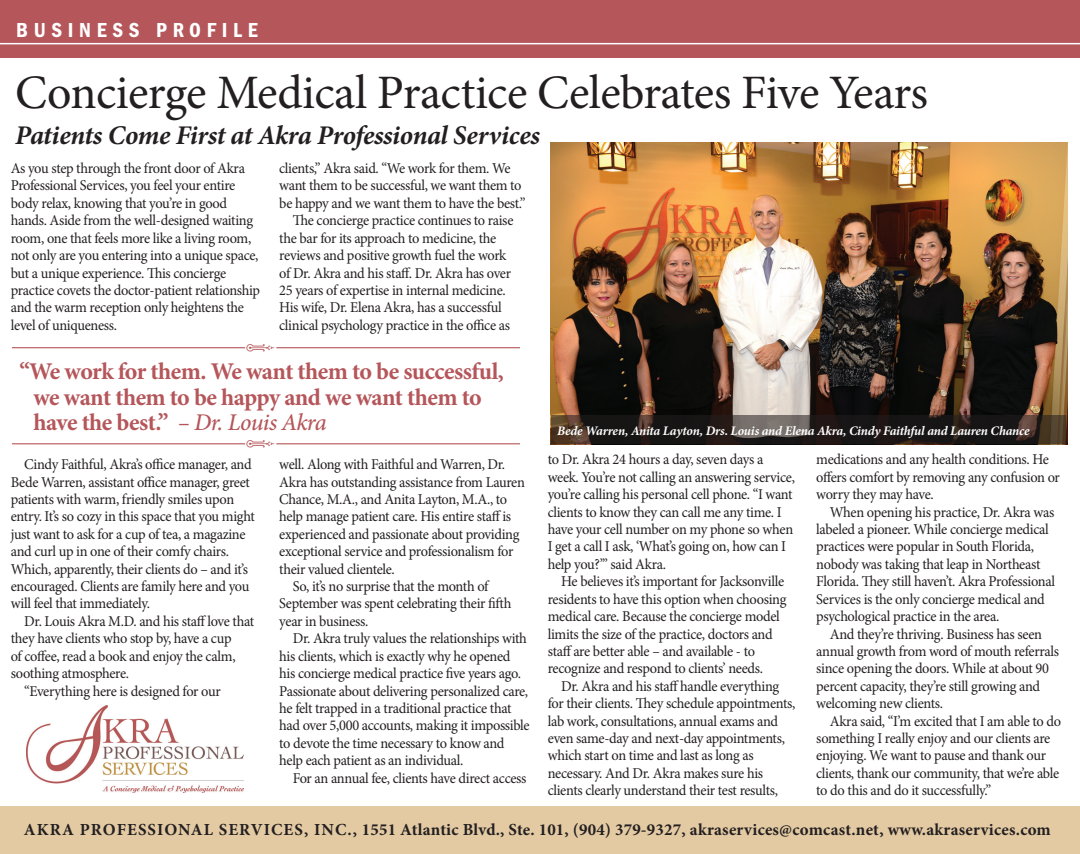
<style>
.page{position:relative;width:1080px;height:854px;background:#fff}
.page>*{position:absolute;margin:0;border:0;box-sizing:border-box;transform-origin:0 0}
.t1{font:48px "Minion Pro";letter-spacing:-.01em;color:#231f20}
.t2{font:italic 700 27px "Minion Pro";letter-spacing:-.015em;color:#231f20}
.t3{font:700 24px/25.5px "Minion Pro";letter-spacing:-.025em;color:#b5565a}
.t4{font:600 condensed 21px "Franklin Gothic";letter-spacing:.27em;color:#fff}
.t5{font:700 16.8px "Minion Pro";letter-spacing:.015em;color:#231f20}
.t6{font:15px/17.4px "Minion Pro";letter-spacing:-.02em;color:#231f20;scale:.96 1}
.t7{font:italic 700 13.05px "Minion Pro";letter-spacing:-.015em;color:#fff}
.s1{font-weight:500;font-style:italic}
</style>
<div class="page">
<div style="left:0;top:0;width:1080px;height:57px;background:#b5565a"></div>
<hr style="left:0;top:43px;width:1080px;height:1px;background:#fff">
<img style="left:551px;top:142px;width:516px;height:302px">
<div style="left:0;top:806px;width:1080px;height:47px;background:#e3caa3"></div>
<img style="left:26px;top:705px;width:218px;height:87px">
<hr style="left:12px;top:347px;width:233px;height:1px;background:#b5565a">
<hr style="left:276px;top:347px;width:244px;height:1px;background:#b5565a">
<hr style="left:12px;top:443px;width:233px;height:1px;background:#b5565a">
<hr style="left:276px;top:443px;width:244px;height:1px;background:#b5565a">
<svg style="left:552px;top:415px;width:514px;height:28px;background:#2e2623"></svg>
<h3 class="t4" style="left:16px;top:18px;width:243px">BUSINESS PROFILE</h3>
<h1 class="t1" style="left:15px;top:61px;width:914px">Concierge Medical Practice Celebrates Five Years</h1>
<h2 class="t2" style="left:15px;top:116px;width:526px">Patients Come First at Akra Professional Services</h2>
<p class="t6" style="left:11px;top:159px;width:261px">As you step through the front door of Akra Professional Services, you feel your entire body relax, knowing that you’re in good hands. Aside from the well-designed waiting room, one that feels more like a living room, not only are you entering into a unique space, but a unique experience. This concierge practice covets the doctor-patient relationship and the warm reception only heightens the level of uniqueness.</p>
<p class="t6" style="left:279px;top:159px;width:242px">clients,” Akra said. “We work for them. We</p>
<p class="t6" style="left:279px;top:177px;width:254px">want them to be successful, we want them to</p>
<p class="t6" style="left:279px;top:194px;width:258px">be happy and we want them to have the best.”</p>
<p class="t6" style="left:293px;top:212px;width:231px">The concierge practice continues to raise</p>
<p class="t6" style="left:279px;top:229px;width:228px">the bar for its approach to medicine, the</p>
<p class="t6" style="left:279px;top:246px;width:238px">reviews and positive growth fuel the work</p>
<p class="t6" style="left:279px;top:264px;width:243px">of Dr. Akra and his staff. Dr. Akra has over</p>
<p class="t6" style="left:279px;top:281px;width:237px">25 years of expertise in internal medicine.</p>
<p class="t6" style="left:279px;top:299px;width:233px">His wife, Dr. Elena Akra, has a successful</p>
<p class="t6" style="left:279px;top:316px;width:242px">clinical psychology practice in the office as</p>
<h3 class="t3" style="left:33px;top:358px;width:472px;text-indent:-14px">“We work for them. We want them to be successful, we want them to be happy and we want them to have the best.” <span class="s1">– Dr. Louis Akra</span></h3>
<p class="t7" style="left:557px;top:421px;width:474px">Bede Warren, Anita Layton, Drs. Louis and Elena Akra, Cindy Faithful and Lauren Chance</p>
<p class="t6" style="left:816px;top:450px;width:255px">medications and any health conditions. He offers comfort by removing any confusion or worry they may have.</p>
<p class="t6" style="left:816px;top:503px;width:250px;text-indent:13px">When opening his practice, Dr. Akra was labeled a pioneer. While concierge medical practices were popular in South Florida, nobody was taking that leap in Northeast Florida. They still haven’t. Akra Professional Services is the only concierge medical and psychological practice in the area.</p>
<p class="t6" style="left:816px;top:624px;width:255px;text-indent:13px">And they’re thriving. Business has seen annual growth from word of mouth referrals since opening the doors. While at about 90 percent capacity, they’re still growing and welcoming new clients.</p>
<p class="t6" style="left:816px;top:711px;width:256px;text-indent:13px">Akra said, “I’m excited that I am able to do something I really enjoy and our clients are enjoying. We want to pause and thank our clients, thank our community, that we’re able to do this and do it successfully.”</p>
<p class="t5" style="left:24px;top:817px;width:1029px">AKRA PROFESSIONAL SERVICES, INC., 1551 Atlantic Blvd., Ste. 101, (904) 379-9327, akraservices@comcast.net, www.akraservices.com</p>
<p class="t6" style="left:548px;top:450px;width:259px">to Dr. Akra 24 hours a day, seven days a week. You’re not calling an answering service, you’re calling his personal cell phone. “I want clients to know they can call me any time. I have your cell number on my phone so when I get a call I ask, ‘What’s going on, how can I help you?’” said Akra.</p>
<p class="t6" style="left:548px;top:572px;width:250px;text-indent:13px">He believes it’s important for Jacksonville residents to have this option when choosing medical care. Because the concierge model limits the size of the practice, doctors and staff are better able – and available - to recognize and respond to clients’ needs.</p>
<p class="t6" style="left:548px;top:677px;width:259px;text-indent:13px">Dr. Akra and his staff handle everything for their clients. They schedule appointments, lab work, consultations, annual exams and even same-day and next-day appointments, which start on time and last as long as necessary. And Dr. Akra makes sure his clients clearly understand their test results,</p>
<p class="t6" style="left:11px;top:455px;width:256px;text-indent:13px">Cindy Faithful, Akra’s office manager, and Bede Warren, assistant office manager, greet patients with warm, friendly smiles upon entry. It’s so cozy in this space that you might just want to ask for a cup of tea, a magazine and curl up in one of their comfy chairs.<br>Which, apparently, their clients do – and it’s encouraged. Clients are family here and you will feel that immediately.</p>
<p class="t6" style="left:24px;top:612px;width:241px">Dr. Louis Akra M.D. and his staff love that</p>
<p class="t6" style="left:11px;top:629px;width:231px">they have clients who stop by, have a cup</p>
<p class="t6" style="left:11px;top:647px;width:236px">of coffee, read a book and enjoy the calm,</p>
<p class="t6" style="left:11px;top:664px;width:125px">soothing atmosphere.</p>
<p class="t6" style="left:24px;top:681px;width:206px">“Everything here is designed for our</p>
<p class="t6" style="left:279px;top:455px;width:237px">well. Along with Faithful and Warren, Dr.</p>
<p class="t6" style="left:279px;top:473px;width:257px">Akra has outstanding assistance from Lauren</p>
<p class="t6" style="left:279px;top:490px;width:239px">Chance, M.A., and Anita Layton, M.A., to</p>
<p class="t6" style="left:279px;top:507px;width:243px">help manage patient care. His entire staff is</p>
<p class="t6" style="left:279px;top:525px;width:252px">experienced and passionate about providing</p>
<p class="t6" style="left:279px;top:542px;width:245px">exceptional service and professionalism for</p>
<p class="t6" style="left:279px;top:560px;width:122px">their valued clientele.</p>
<p class="t6" style="left:293px;top:577px;width:205px">So, it’s no surprise that the month of</p>
<p class="t6" style="left:279px;top:594px;width:243px">September was spent celebrating their fifth</p>
<p class="t6" style="left:279px;top:612px;width:94px">year in business.</p>
<p class="t6" style="left:293px;top:629px;width:245px">Dr. Akra truly values the relationships with</p>
<p class="t6" style="left:279px;top:647px;width:242px">his clients, which is exactly why he opened</p>
<p class="t6" style="left:279px;top:664px;width:253px">his concierge medical practice five years ago.</p>
<p class="t6" style="left:279px;top:681px;width:261px">Passionate about delivering personalized care,</p>
<p class="t6" style="left:279px;top:699px;width:243px">he felt trapped in a traditional practice that</p>
<p class="t6" style="left:279px;top:716px;width:262px">had over 5,000 accounts, making it impossible</p>
<p class="t6" style="left:279px;top:734px;width:236px">to devote the time necessary to know and</p>
<p class="t6" style="left:279px;top:751px;width:193px">help each patient as an individual.</p>
<p class="t6" style="left:293px;top:768px;width:245px">For an annual fee, clients have direct access</p>
</div>
